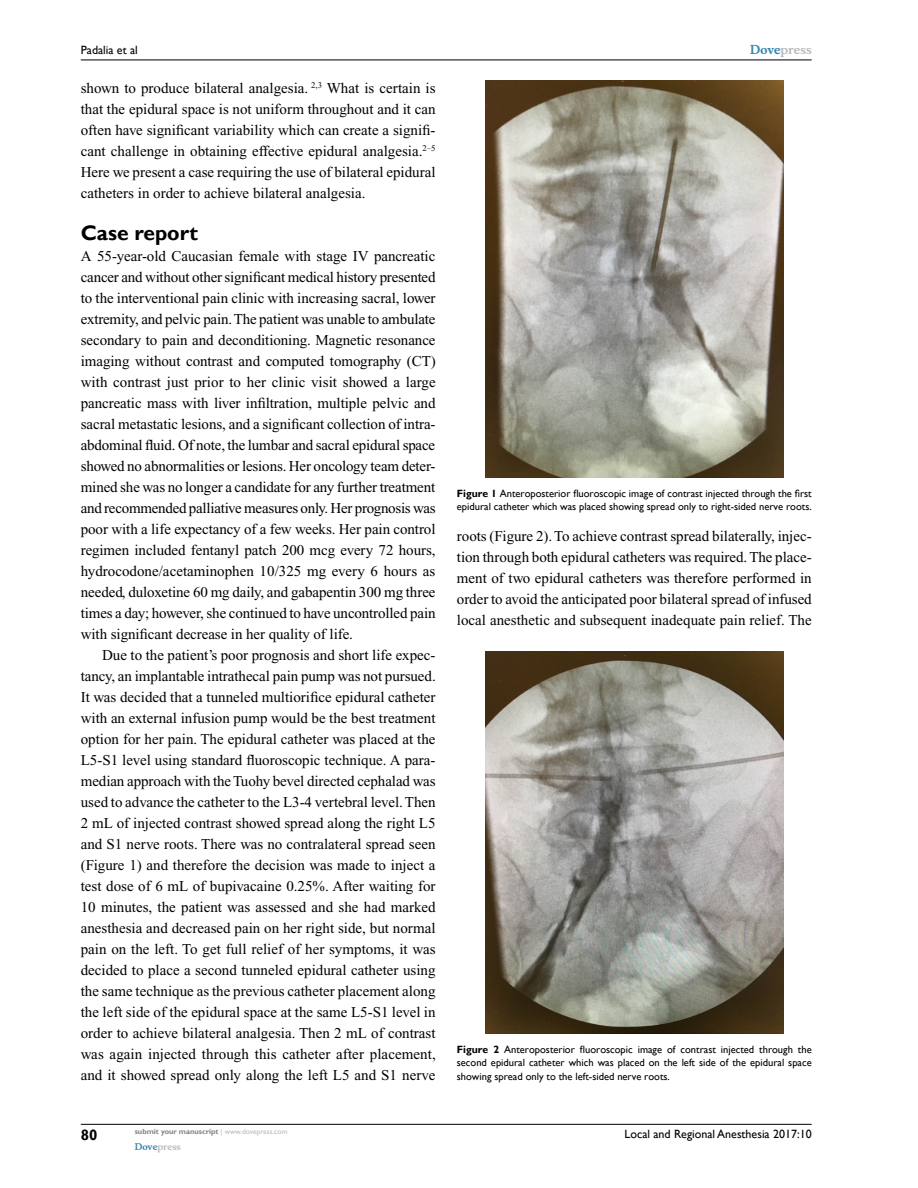
<style>
.page{position:relative;width:918px;height:1188px;background:#fff}
.page>*{position:absolute;margin:0;border:0;box-sizing:border-box;transform-origin:0 0}
.t1{font:700 21px "Gill Sans";color:#000}
.t2{font:15px/21px "Times New Roman";color:#000;text-align:justify}
.t3{font:700 15px "Gill Sans";color:#000}
.t4{font:12px "Gill Sans";color:#000}
.t5{font:700 12px "Musee";color:#b8babc}
.t6{font:10.5px/13.5px "Gill Sans";color:#000}
.t7{font:700 9px "Musee";color:#b8babc}
.t8{font:700 7.5px "Gill Sans";color:#808285}
.s1{color:#3785ad}
.s2{font-weight:700}
.s3{font-weight:400;color:#b8babc}
</style>
<div class="page">
<hr style="left:81px;top:1124px;width:731px;height:1px;background:#000">
<hr style="left:81px;top:60px;width:731px;height:1px;background:#000">
<img style="left:485px;top:81px;width:298px;height:397px">
<img style="left:485px;top:651px;width:298px;height:382px">
<p class="t4" style="left:81px;top:43px;width:59px">Padalia et al</p>
<p class="t2" style="left:81px;top:77px;width:356px">shown to produce bilateral analgesia. <sup>2,3</sup> What is certain is that the epidural space is not uniform throughout and it can often have significant variability which can create a signifi&shy;cant challenge in obtaining effective epidural analgesia.<sup>2–5<br></sup>Here we present a case requiring the use of bilateral epidural catheters in order to achieve bilateral analgesia.</p>
<h1 class="t1" style="left:81px;top:220px;width:119px">Case report</h1>
<p class="t2" style="left:81px;top:245px;width:357px">A 55-year-old Caucasian female with stage IV pancreatic cancer and without other significant medical history presented to the interventional pain clinic with increasing sacral, lower extremity, and pelvic pain. The patient was unable to ambulate secondary to pain and deconditioning. Magnetic resonance imaging without contrast and computed tomography (CT) with contrast just prior to her clinic visit showed a large pancreatic mass with liver infiltration, multiple pelvic and sacral metastatic lesions, and a significant collection of intra&shy;abdominal fluid. Of note, the lumbar and sacral epidural space showed no abnormalities or lesions. Her oncology team deter&shy;mined she was no longer a candidate for any further treatment and recommended palliative measures only. Her prognosis was poor with a life expectancy of a few weeks. Her pain control regimen included fentanyl patch 200 mcg every 72 hours, hydrocodone/acetaminophen 10/325 mg every 6 hours as needed, duloxetine 60 mg daily, and gabapentin 300 mg three times a day; however, she continued to have uncontrolled pain with significant decrease in her quality of life.</p>
<p class="t2" style="left:81px;top:644px;width:357px;text-indent:21px">Due to the patient’s poor prognosis and short life expec&shy;tancy, an implantable intrathecal pain pump was not pursued.<br>It was decided that a tunneled multiorifice epidural catheter with an external infusion pump would be the best treatment option for her pain. The epidural catheter was placed at the L5-S1 level using standard fluoroscopic technique. A para&shy;median approach with the Tuohy bevel directed cephalad was used to advance the catheter to the L3-4 vertebral level. Then 2 mL of injected contrast showed spread along the right L5 and S1 nerve roots. There was no contralateral spread seen (Figure 1) and therefore the decision was made to inject a test dose of 6 mL of bupivacaine 0.25%. After waiting for 10 minutes, the patient was assessed and she had marked anesthesia and decreased pain on her right side, but normal pain on the left. To get full relief of her symptoms, it was decided to place a second tunneled epidural catheter using the same technique as the previous catheter placement along the left side of the epidural space at the same L5-S1 level in order to achieve bilateral analgesia. Then 2 mL of contrast was again injected through this catheter after placement, and it showed spread only along the left L5 and S1 nerve</p>
<p class="t5" style="left:750px;top:43px;width:63px"><span class="s1">Dove</span>press</p>
<p class="t6" style="left:457px;top:487px;width:356px"><span class="s2">Figure 1</span> Anteroposterior fluoroscopic image of contrast injected through the first epidural catheter which was placed showing spread only to right-sided nerve roots.</p>
<p class="t2" style="left:457px;top:526px;width:356px">roots (Figure 2). To achieve contrast spread bilaterally, injec&shy;tion through both epidural catheters was required. The place&shy;ment of two epidural catheters was therefore performed in order to avoid the anticipated poor bilateral spread of infused local anesthetic and subsequent inadequate pain relief. The</p>
<p class="t6" style="left:457px;top:1042px;width:356px;text-align:justify"><span class="s2">Figure 2</span> Anteroposterior fluoroscopic image of contrast injected through the second epidural catheter which was placed on the left side of the epidural space showing spread only to the left-sided nerve roots.</p>
<p class="t3" style="left:81px;top:1126px;width:18px">80</p>
<p class="t8" style="left:135px;top:1127px;width:154px">submit your manuscript <span class="s3">| www.dovepress.com</span></p>
<p class="t7" style="left:135px;top:1141px;width:48px"><span class="s1">Dove</span>press</p>
<p class="t4" style="left:625px;top:1127px;width:189px">Local and Regional Anesthesia 2017:10</p>
</div>
